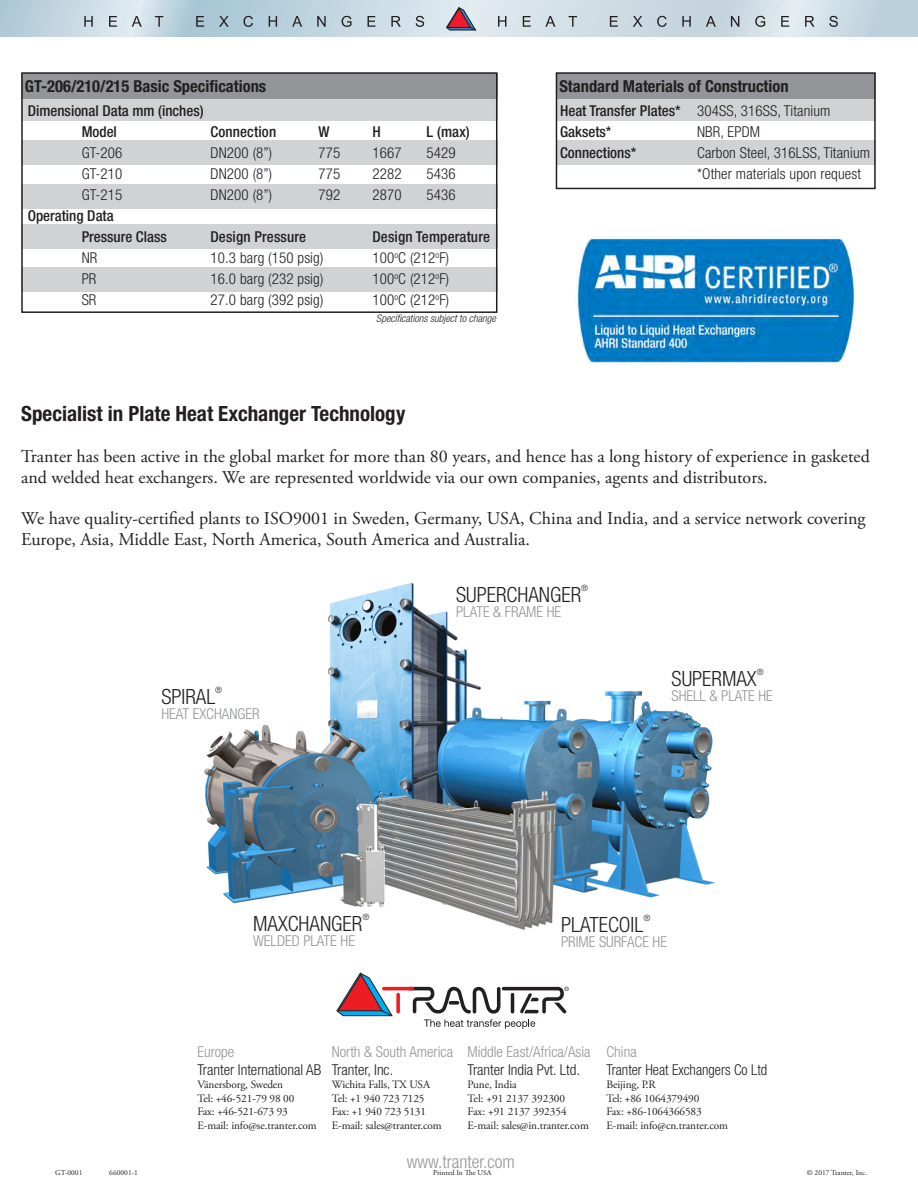
<style>
.page{position:relative;width:918px;height:1188px;background:#fff}
.page>*{position:absolute;margin:0;border:0;box-sizing:border-box;transform-origin:0 0}
.t1{font:300 condensed 21px "Helvetica Neue LT Std";color:#231f20}
.Head{font:700 condensed 21px "Helvetica Neue LT Std";color:#231f20}
.Head-2{font:18px/20.2px "Adobe Garamond Pro";color:#231f20}
.t2{font:300 condensed 18px "Helvetica Neue LT Std";color:#939598}
.t3{font:700 condensed 16.5px "Helvetica Neue LT Std";color:#231f20}
.t4{font:300 condensed 15px "Helvetica Neue LT Std";letter-spacing:.01em;color:#231f20}
.t5{font:500 condensed 15px/21px "Helvetica Neue LT Std";color:#231f20}
.t6{font:300 condensed 15px "Helvetica Neue LT Std";color:#939598}
.t7{font:300 condensed 15px "Helvetica Neue LT Std";letter-spacing:.01em;color:#231f20;scale:.96 1}
.t8{font:11.25px "Adobe Garamond Pro";letter-spacing:-.01em;color:#231f20}
.t9{font:italic 300 condensed 10.5px "Helvetica Neue LT Std";color:#231f20}
.t10{font:300 condensed 8.7px "Helvetica Neue LT Std";color:#231f20}
.t11{font:7.5px "Adobe Garamond Pro";color:#231f20}
</style>
<div class="page">
<img style="left:204px;top:582px;width:510px;height:348px">
<svg style="left:0;top:0;width:918px;height:36px;background:#c8d9e3"></svg>
<svg style="left:84px;top:16px;width:9px;height:11px"></svg>
<svg style="left:109px;top:16px;width:8px;height:11px"></svg>
<svg style="left:132px;top:16px;width:10px;height:11px"></svg>
<svg style="left:155px;top:16px;width:8px;height:11px"></svg>
<svg style="left:196px;top:16px;width:8px;height:11px"></svg>
<svg style="left:219px;top:16px;width:10px;height:11px"></svg>
<svg style="left:244px;top:16px;width:9px;height:11px"></svg>
<svg style="left:269px;top:16px;width:8px;height:11px"></svg>
<svg style="left:292px;top:16px;width:10px;height:11px"></svg>
<svg style="left:317px;top:16px;width:9px;height:11px"></svg>
<svg style="left:342px;top:16px;width:10px;height:11px"></svg>
<svg style="left:368px;top:16px;width:8px;height:11px"></svg>
<svg style="left:391px;top:16px;width:10px;height:11px"></svg>
<svg style="left:416px;top:16px;width:8px;height:11px"></svg>
<svg style="left:498px;top:16px;width:8px;height:11px"></svg>
<svg style="left:523px;top:16px;width:8px;height:11px"></svg>
<svg style="left:545px;top:16px;width:10px;height:11px"></svg>
<svg style="left:569px;top:16px;width:8px;height:11px"></svg>
<svg style="left:610px;top:16px;width:8px;height:11px"></svg>
<svg style="left:633px;top:16px;width:9px;height:11px"></svg>
<svg style="left:657px;top:16px;width:10px;height:11px"></svg>
<svg style="left:682px;top:16px;width:9px;height:11px"></svg>
<svg style="left:706px;top:16px;width:10px;height:11px"></svg>
<svg style="left:731px;top:16px;width:8px;height:11px"></svg>
<svg style="left:755px;top:16px;width:10px;height:11px"></svg>
<svg style="left:781px;top:16px;width:8px;height:11px"></svg>
<svg style="left:805px;top:16px;width:10px;height:11px"></svg>
<svg style="left:829px;top:16px;width:9px;height:11px"></svg>
<svg style="left:446px;top:7px;width:30px;height:23px"></svg>
<svg style="left:396px;top:993px;width:4px;height:20px"></svg>
<hr style="left:382px;top:987px;width:32px;height:3px;background:#ee1d23;border-radius:2px">
<svg style="left:337px;top:973px;width:55px;height:43px"></svg>
<svg style="left:408px;top:987px;width:161px;height:42px"></svg>
<img style="left:577px;top:237px;width:279px;height:127px">
<div style="left:21px;top:267px;width:476px;height:24px;background:#d1d2d4"></div>
<div style="left:21px;top:224px;width:476px;height:25px;background:#d1d2d4"></div>
<div style="left:21px;top:184px;width:476px;height:24px;background:#d1d2d4"></div>
<div style="left:21px;top:141px;width:476px;height:24px;background:#d1d2d4"></div>
<div style="left:21px;top:97px;width:476px;height:24px;background:#d1d2d4"></div>
<div style="left:21px;top:73px;width:476px;height:26px;background:#939598"></div>
<div style="left:556px;top:141px;width:320px;height:24px;background:#d1d2d4"></div>
<div style="left:556px;top:97px;width:320px;height:24px;background:#d1d2d4"></div>
<div style="left:556px;top:73px;width:320px;height:26px;background:#939598"></div>
<div style="left:21px;top:72px;width:476px;height:241px;border:2px solid #231f20"></div>
<div style="left:556px;top:72px;width:320px;height:117px;border:2px solid #231f20"></div>
<p class="t3" style="left:25px;top:76px;width:243px">GT-206/210/215 Basic Specifications</p>
<p class="t5" style="left:82px;top:100px;width:123px;text-indent:-54px">Dimensional Data mm (inches)<br>Model</p>
<p class="t4" style="left:82px;top:144px;width:42px">GT-206</p>
<p class="t4" style="left:82px;top:165px;width:42px">GT-210</p>
<p class="t4" style="left:82px;top:186px;width:42px">GT-215</p>
<p class="t5" style="left:28px;top:205px;width:88px">Operating Data</p>
<p class="t5" style="left:82px;top:226px;width:87px">Pressure Class</p>
<p class="t4" style="left:82px;top:249px;width:17px">NR</p>
<p class="t4" style="left:82px;top:270px;width:16px">PR</p>
<p class="t4" style="left:82px;top:291px;width:16px">SR</p>
<p class="t5" style="left:210px;top:121px;width:67px">Connection</p>
<p class="t5" style="left:318px;top:121px;width:13px">W</p>
<p class="t5" style="left:372px;top:121px;width:10px">H</p>
<p class="t5" style="left:426px;top:121px;width:45px">L (max)</p>
<p class="t4" style="left:210px;top:144px;width:63px">DN200 (8”)</p>
<p class="t4" style="left:318px;top:144px;width:23px">775</p>
<p class="t4" style="left:372px;top:144px;width:31px">1667</p>
<p class="t4" style="left:426px;top:144px;width:31px">5429</p>
<p class="t4" style="left:210px;top:165px;width:63px">DN200 (8”)</p>
<p class="t4" style="left:318px;top:165px;width:23px">775</p>
<p class="t4" style="left:372px;top:165px;width:31px">2282</p>
<p class="t4" style="left:426px;top:165px;width:31px">5436</p>
<p class="t4" style="left:210px;top:186px;width:63px">DN200 (8”)</p>
<p class="t4" style="left:318px;top:186px;width:23px">792</p>
<p class="t4" style="left:372px;top:186px;width:31px">2870</p>
<p class="t4" style="left:426px;top:186px;width:31px">5436</p>
<p class="t5" style="left:210px;top:226px;width:97px">Design Pressure</p>
<p class="t5" style="left:372px;top:226px;width:119px">Design Temperature</p>
<p class="t4" style="left:210px;top:249px;width:114px">10.3 barg (150 psig)</p>
<p class="t4" style="left:372px;top:249px;width:78px">100<sup>o</sup>C (212<sup>o</sup>F)</p>
<p class="t4" style="left:210px;top:270px;width:114px">16.0 barg (232 psig)</p>
<p class="t4" style="left:372px;top:270px;width:78px">100<sup>o</sup>C (212<sup>o</sup>F)</p>
<p class="t4" style="left:210px;top:291px;width:114px">27.0 barg (392 psig)</p>
<p class="t4" style="left:372px;top:291px;width:78px">100<sup>o</sup>C (212<sup>o</sup>F)</p>
<p class="t9" style="left:376px;top:313px;width:121px">Specifications subject to change</p>
<p class="t3" style="left:559px;top:76px;width:231px">Standard Materials of Construction</p>
<p class="t5" style="left:560px;top:100px;width:122px">Heat Transfer Plates*</p>
<p class="t5" style="left:560px;top:121px;width:53px">Gaksets*</p>
<p class="t5" style="left:560px;top:142px;width:78px">Connections*</p>
<p class="t4" style="left:697px;top:102px;width:135px">304SS, 316SS, Titanium</p>
<p class="t4" style="left:697px;top:123px;width:65px">NBR, EPDM</p>
<p class="t4" style="left:697px;top:144px;width:175px">Carbon Steel, 316LSS, Titanium</p>
<p class="t4" style="left:697px;top:165px;width:165px">*Other materials upon request</p>
<p class="Head" style="left:21px;top:401px;width:386px">Specialist in Plate Heat Exchanger Technology</p>
<p class="Head-2" style="left:21px;top:447px;width:850px">Tranter has been active in the global market for more than 80 years, and hence has a long history of experience in gasketed and welded heat exchangers. We are represented worldwide via our own companies, agents and distributors.</p>
<p class="Head-2" style="left:21px;top:508px;width:846px;line-height:21px">We have quality-certified plants to ISO9001 in Sweden, Germany, USA, China and India, and a service network covering<br>Europe, Asia, Middle East, North America, South America and Australia.</p>
<p class="t1" style="left:456px;top:582px;width:127px">SUPERCHANGER</p>
<p class="t10" style="left:581px;top:583px;width:8px">®</p>
<p class="t6" style="left:456px;top:603px;width:107px">PLATE &amp; FRAME HE</p>
<p class="t1" style="left:672px;top:667px;width:87px">SUPERMAX</p>
<p class="t10" style="left:757px;top:667px;width:8px">®</p>
<p class="t10" style="left:215px;top:685px;width:8px">®</p>
<p class="t6" style="left:161px;top:705px;width:100px">HEAT EXCHANGER</p>
<p class="t1" style="left:161px;top:684px;width:55px">SPIRAL</p>
<p class="t6" style="left:672px;top:687px;width:103px">SHELL &amp; PLATE HE</p>
<p class="t1" style="left:253px;top:912px;width:111px">MAXCHANGER</p>
<p class="t10" style="left:362px;top:912px;width:8px">®</p>
<p class="t6" style="left:253px;top:932px;width:103px">WELDED PLATE HE</p>
<p class="t1" style="left:561px;top:913px;width:84px">PLATECOIL</p>
<p class="t10" style="left:643px;top:913px;width:8px">®</p>
<p class="t6" style="left:561px;top:933px;width:108px">PRIME SURFACE HE</p>
<p class="t6" style="left:197px;top:1043px;width:38px">Europe</p>
<p class="t4" style="left:197px;top:1061px;width:125px">Tranter International AB</p>
<p class="t8" style="left:197px;top:1078px;width:87px">Vänersborg, Sweden</p>
<p class="t8" style="left:197px;top:1091px;width:99px">Tel: +46-521-79 98 00</p>
<p class="t8" style="left:197px;top:1105px;width:92px">Fax: +46-521-673 93</p>
<p class="t8" style="left:197px;top:1118px;width:121px">E-mail: info@se.tranter.com</p>
<p class="t6" style="left:332px;top:1043px;width:123px">North &amp; South America</p>
<p class="t4" style="left:332px;top:1061px;width:63px">Tranter, Inc.</p>
<p class="t8" style="left:332px;top:1078px;width:100px">Wichita Falls, TX USA</p>
<p class="t8" style="left:332px;top:1091px;width:94px">Tel: +1 940 723 7125</p>
<p class="t8" style="left:332px;top:1105px;width:96px">Fax: +1 940 723 5131</p>
<p class="t8" style="left:332px;top:1118px;width:112px">E-mail: sales@tranter.com</p>
<p class="t6" style="left:468px;top:1043px;width:124px">Middle East/Africa/Asia</p>
<p class="t4" style="left:468px;top:1061px;width:114px">Tranter India Pvt. Ltd.</p>
<p class="t8" style="left:468px;top:1078px;width:51px">Pune, India</p>
<p class="t8" style="left:468px;top:1091px;width:99px">Tel: +91 2137 392300</p>
<p class="t8" style="left:468px;top:1105px;width:101px">Fax: +91 2137 392354</p>
<p class="t8" style="left:468px;top:1118px;width:123px">E-mail: sales@in.tranter.com</p>
<p class="t6" style="left:606px;top:1043px;width:32px">China</p>
<p class="t7" style="left:606px;top:1061px;width:169px">Tranter Heat Exchangers Co Ltd</p>
<p class="t8" style="left:606px;top:1078px;width:51px">Beijing, P.R</p>
<p class="t8" style="left:606px;top:1091px;width:94px">Tel: +86 1064379490</p>
<p class="t8" style="left:606px;top:1105px;width:97px">Fax: +86-1064366583</p>
<p class="t8" style="left:606px;top:1118px;width:123px">E-mail: info@cn.tranter.com</p>
<p class="t2" style="left:407px;top:1151px;width:109px">www.tranter.com</p>
<p class="t11" style="left:55px;top:1168px;width:29px">GT-0001</p>
<p class="t11" style="left:109px;top:1168px;width:30px">660001-1</p>
<p class="t11" style="left:433px;top:1168px;width:60px">Printed In The USA</p>
<p class="t11" style="left:807px;top:1168px;width:62px">© 2017 Tranter, Inc.</p>
</div>
